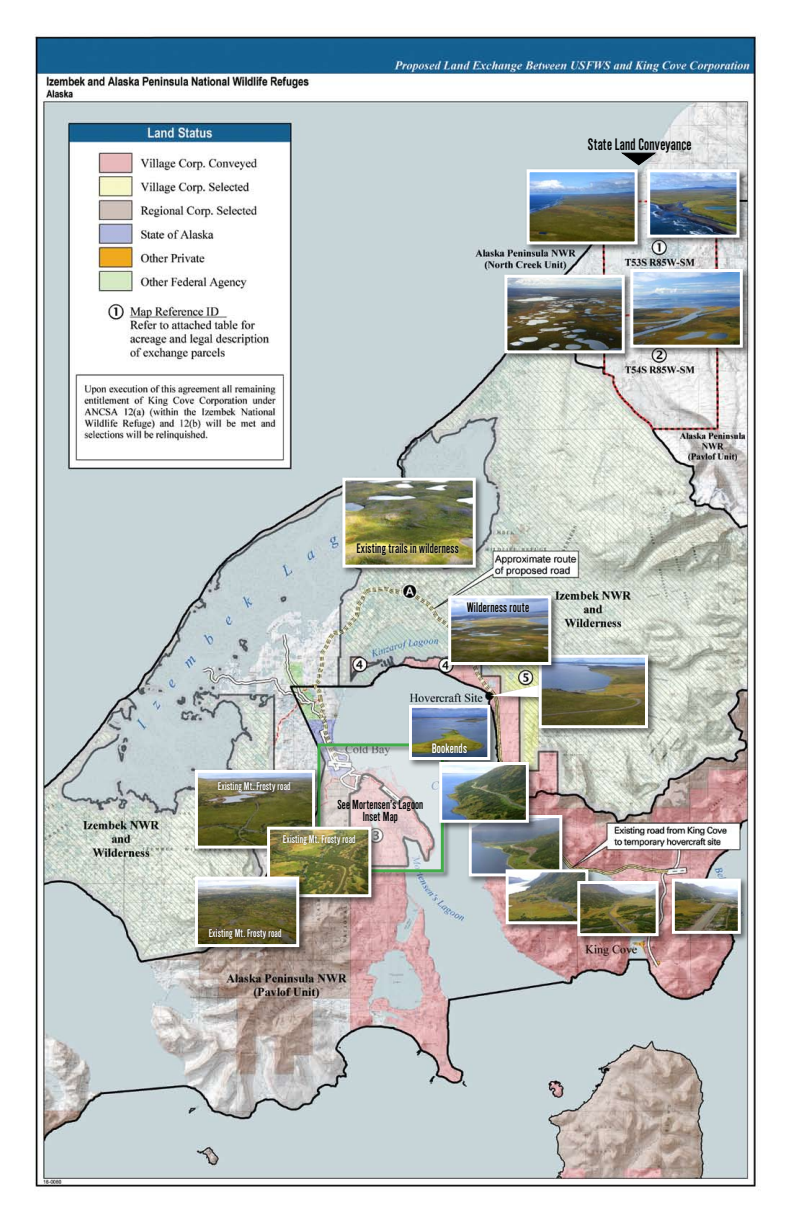
<style>
.page{position:relative;width:792px;height:1224px;background:#fff}
.page>*{position:absolute;margin:0;border:0;box-sizing:border-box;transform-origin:0 0}
.t1{font:14.6px "Simple Type";color:#000;scale:.91 1}
.t2{font:12.1px "Simple Type";color:#000;scale:.91 1}
.t3{font:12.1px "Simple Type";color:#fff;scale:.91 1}
.t4{font:11.6px/12.6px "Simple Type";color:#000;text-align:center;scale:.91 1}
.t5{font:9.9px "Simple Type";color:#fff;scale:.91 1}
</style>
<div class="page">
<img style="left:35px;top:34px;width:723px;height:1153px">
<div style="left:645px;top:167px;width:108px;height:84px;background:#000;opacity:.55"></div>
<img style="left:651px;top:173px;width:85px;height:61px">
<div style="left:647px;top:169px;width:93px;height:69px;border:3px solid #fff"></div>
<div style="left:525px;top:167px;width:126px;height:91px;background:#000;opacity:.55"></div>
<img style="left:531px;top:173px;width:103px;height:67px">
<div style="left:527px;top:169px;width:111px;height:75px;border:3px solid #fff"></div>
<div style="left:502px;top:273px;width:136px;height:93px;background:#000;opacity:.55"></div>
<img style="left:508px;top:279px;width:113px;height:70px">
<div style="left:504px;top:275px;width:121px;height:78px;border:3px solid #fff"></div>
<div style="left:340px;top:476px;width:149px;height:105px;background:#000;opacity:.55"></div>
<img style="left:346px;top:482px;width:126px;height:82px">
<div style="left:342px;top:478px;width:134px;height:90px;border:3px solid #fff"></div>
<div style="left:488px;top:682px;width:71px;height:29px;background:#000;opacity:.55"></div>
<svg style="left:490px;top:684px;width:47px;height:13px"></svg>
<div style="left:537px;top:653px;width:124px;height:88px;background:#000;opacity:.55"></div>
<img style="left:543px;top:659px;width:101px;height:65px">
<div style="left:539px;top:655px;width:109px;height:73px;border:3px solid #fff"></div>
<div style="left:467px;top:813px;width:108px;height:76px;background:#000;opacity:.55"></div>
<img style="left:473px;top:819px;width:85px;height:53px">
<div style="left:469px;top:815px;width:93px;height:61px;border:3px solid #fff"></div>
<div style="left:504px;top:867px;width:97px;height:71px;background:#000;opacity:.55"></div>
<img style="left:510px;top:873px;width:74px;height:47px">
<div style="left:506px;top:869px;width:82px;height:55px;border:3px solid #fff"></div>
<div style="left:628px;top:267px;width:128px;height:94px;background:#000;opacity:.55"></div>
<img style="left:634px;top:273px;width:105px;height:71px">
<div style="left:630px;top:269px;width:113px;height:79px;border:3px solid #fff"></div>
<div style="left:446px;top:593px;width:118px;height:85px;background:#000;opacity:.55"></div>
<img style="left:452px;top:599px;width:95px;height:62px">
<div style="left:448px;top:595px;width:103px;height:70px;border:3px solid #fff"></div>
<div style="left:575px;top:879px;width:97px;height:70px;background:#000;opacity:.55"></div>
<img style="left:581px;top:885px;width:74px;height:47px">
<div style="left:577px;top:881px;width:82px;height:55px;border:3px solid #fff"></div>
<div style="left:670px;top:876px;width:84px;height:71px;background:#000;opacity:.55"></div>
<img style="left:676px;top:883px;width:61px;height:47px">
<div style="left:672px;top:879px;width:69px;height:55px;border:3px solid #fff"></div>
<svg style="left:621px;top:153px;width:35px;height:13px"></svg>
<img style="left:354px;top:540px;width:124px;height:27px">
<svg style="left:464px;top:600px;width:121px;height:27px;background:#a7b0b9"></svg>
<div style="left:317px;top:743px;width:138px;height:141px;background:#000;opacity:.45"></div>
<div style="left:317px;top:743px;width:127px;height:129px;border:3px solid #41ad49"></div>
<div style="left:193px;top:768px;width:135px;height:93px;background:#000;opacity:.55"></div>
<img style="left:199px;top:774px;width:112px;height:71px">
<div style="left:195px;top:770px;width:120px;height:79px;border:3px solid #fff"></div>
<div style="left:265px;top:825px;width:119px;height:85px;background:#000;opacity:.55"></div>
<img style="left:271px;top:831px;width:96px;height:62px">
<div style="left:267px;top:827px;width:104px;height:70px;border:3px solid #fff"></div>
<div style="left:193px;top:874px;width:119px;height:86px;background:#000;opacity:.55"></div>
<img style="left:199px;top:881px;width:96px;height:62px">
<div style="left:195px;top:877px;width:104px;height:70px;border:3px solid #fff"></div>
<div style="left:216px;top:779px;width:110px;height:27px;background:#000;opacity:.65"></div>
<div style="left:281px;top:832px;width:92px;height:24px;background:#000;opacity:.65"></div>
<div style="left:206px;top:927px;width:111px;height:27px;background:#000;opacity:.65"></div>
<div style="left:407px;top:703px;width:96px;height:70px;background:#000;opacity:.55"></div>
<img style="left:413px;top:709px;width:73px;height:47px">
<div style="left:409px;top:705px;width:81px;height:55px;border:3px solid #fff"></div>
<div style="left:437px;top:760px;width:105px;height:76px;background:#000;opacity:.55"></div>
<img style="left:443px;top:766px;width:82px;height:53px">
<div style="left:439px;top:762px;width:90px;height:61px;border:3px solid #fff"></div>
<div style="left:429px;top:740px;width:59px;height:25px;background:#000;opacity:.65"></div>
<h1 class="t1" style="left:588px;top:135px;width:115px">State Land Conveyance</h1>
<p class="t2" style="left:357px;top:541px;width:114px">Existing trails in wilderness</p>
<p class="t2" style="left:467px;top:600px;width:70px">Wilderness route</p>
<p class="t3" style="left:432px;top:740px;width:40px">Bookends</p>
<p class="t5" style="left:218px;top:779px;width:82px">Existing Mt. Frosty road</p>
<p class="t4" style="left:337px;top:798px;width:96px">See Mortensen’s Lagoon<br>Inset Map</p>
<p class="t5" style="left:283px;top:833px;width:82px">Existing Mt. Frosty road</p>
<p class="t5" style="left:209px;top:927px;width:82px">Existing Mt. Frosty road</p>
</div>
